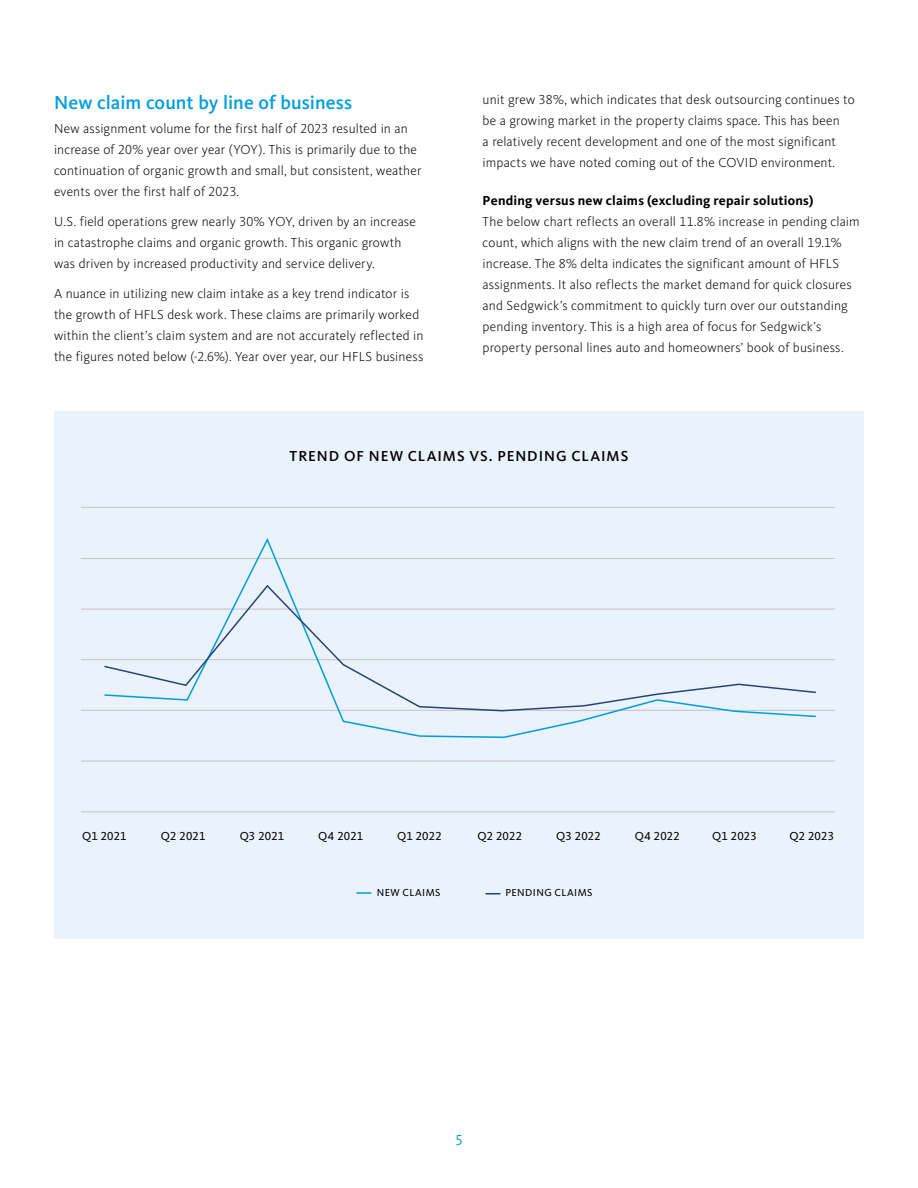
<style>
.page{position:relative;width:918px;height:1188px;background:#fff}
.page>*{position:absolute;margin:0;border:0;box-sizing:border-box;transform-origin:0 0}
.t1{font:500 19.5px "Kievit OT";color:#009ddc}
.t2{font:500 15px "Kievit OT";letter-spacing:.065em;color:#000}
.t3{font:15px "Kievit OT";color:#009ddc}
.t4{font:300 13.5px/21px "Kievit OT";letter-spacing:.01em;color:#000}
.t5{font:700 13.5px "Kievit OT";letter-spacing:.015em;color:#000}
.t6{font:12px "Kievit OT";letter-spacing:.015em;color:#000}
.t7{font:10.5px "Kievit OT";letter-spacing:.045em;color:#000}
</style>
<div class="page">
<div style="left:54px;top:412px;width:810px;height:527px;background:#eaf2fb"></div>
<hr style="left:81px;top:811px;width:754px;height:1px;background:#c5c3c7">
<hr style="left:81px;top:507px;width:754px;height:1px;background:#c5c3c7">
<hr style="left:81px;top:558px;width:754px;height:1px;background:#c5c3c7">
<hr style="left:81px;top:609px;width:754px;height:1px;background:#c5c3c7">
<hr style="left:81px;top:659px;width:754px;height:1px;background:#c5c3c7">
<hr style="left:81px;top:710px;width:754px;height:1px;background:#c5c3c7">
<hr style="left:81px;top:761px;width:754px;height:1px;background:#c5c3c7">
<svg style="left:356px;top:892px;width:15px;height:2px"></svg>
<svg style="left:486px;top:893px;width:14px;height:1px"></svg>
<svg style="left:244px;top:538px;width:572px;height:200px"></svg>
<svg style="left:103px;top:584px;width:715px;height:128px"></svg>
<h1 class="t1" style="left:54px;top:90px;width:300px">New claim count by line of business</h1>
<p class="t4" style="left:54px;top:117px;width:369px">New assignment volume for the first half of 2023 resulted in an increase of 20% year over year (YOY). This is primarily due to the continuation of organic growth and small, but consistent, weather events over the first half of 2023.</p>
<p class="t4" style="left:54px;top:210px;width:363px">U.S. field operations grew nearly 30% YOY, driven by an increase in catastrophe claims and organic growth. This organic growth was driven by increased productivity and service delivery.</p>
<p class="t4" style="left:54px;top:282px;width:371px">A nuance in utilizing new claim intake as a key trend indicator is the growth of HFLS desk work. These claims are primarily worked within the client’s claim system and are not accurately reflected in the figures noted below (-2.6%). Year over year, our HFLS business</p>
<p class="t4" style="left:483px;top:89px;width:374px">unit grew 38%, which indicates that desk outsourcing continues to be a growing market in the property claims space. This has been<br>a relatively recent development and one of the most significant impacts we have noted coming out of the COVID environment.</p>
<p class="t5" style="left:483px;top:192px;width:332px">Pending versus new claims (excluding repair solutions)</p>
<p class="t4" style="left:483px;top:210px;width:379px">The below chart reflects an overall 11.8% increase in pending claim count, which aligns with the new claim trend of an overall 19.1% increase. The 8% delta indicates the significant amount of HFLS assignments. It also reflects the market demand for quick closures and Sedgwick’s commitment to quickly turn over our outstanding pending inventory. This is a high area of focus for Sedgwick’s property personal lines auto and homeowners’ book of business.</p>
<p class="t2" style="left:290px;top:447px;width:340px">TREND OF NEW CLAIMS VS. PENDING CLAIMS</p>
<p class="t6" style="left:82px;top:828px;width:46px">Q1 2021</p>
<p class="t6" style="left:161px;top:828px;width:46px">Q2 2021</p>
<p class="t6" style="left:240px;top:828px;width:46px">Q3 2021</p>
<p class="t6" style="left:318px;top:828px;width:46px">Q4 2021</p>
<p class="t6" style="left:397px;top:828px;width:46px">Q1 2022</p>
<p class="t6" style="left:477px;top:828px;width:46px">Q2 2022</p>
<p class="t6" style="left:556px;top:828px;width:46px">Q3 2022</p>
<p class="t6" style="left:635px;top:828px;width:47px">Q4 2022</p>
<p class="t6" style="left:712px;top:828px;width:46px">Q1 2023</p>
<p class="t7" style="left:377px;top:886px;width:65px">NEW CLAIMS</p>
<p class="t7" style="left:505px;top:886px;width:89px">PENDING CLAIMS</p>
<p class="t6" style="left:789px;top:828px;width:46px">Q2 2023</p>
<p class="t3" style="left:456px;top:1131px;width:8px">5</p>
</div>
